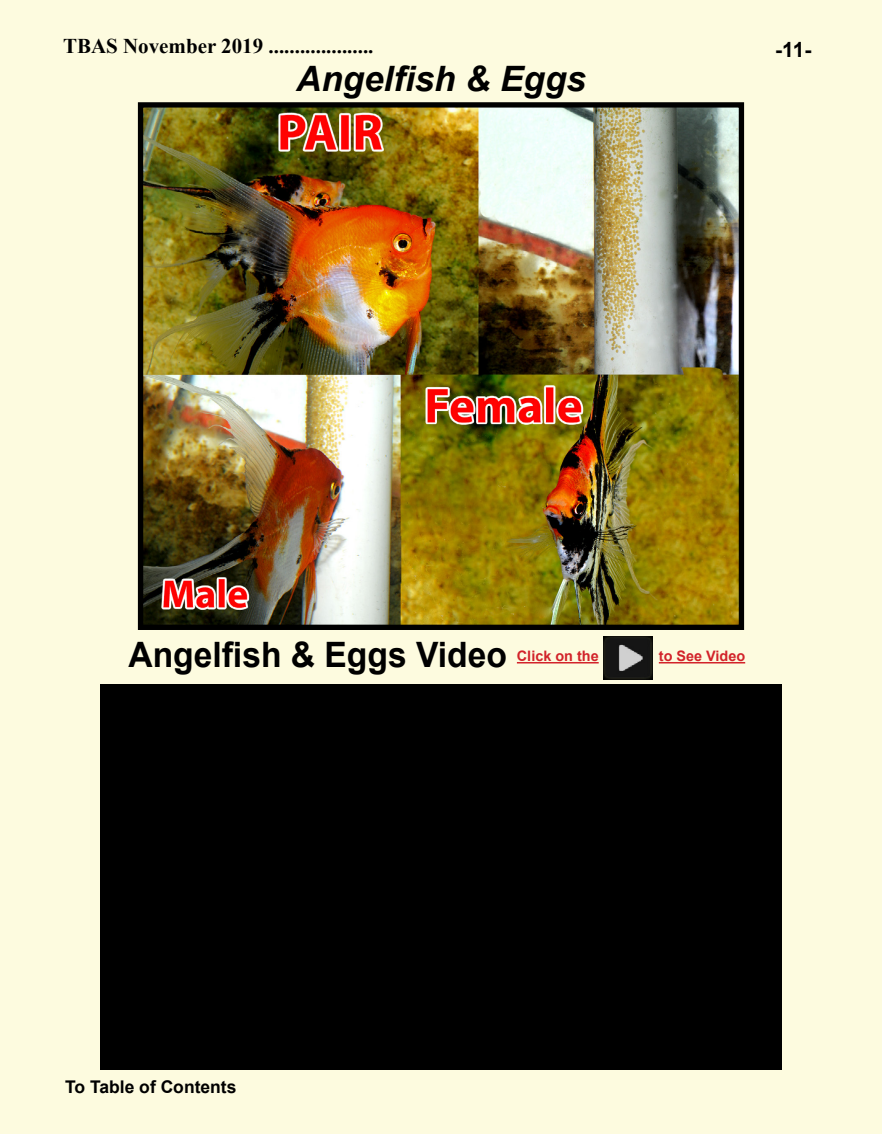
<style>
.page{position:relative;width:882px;height:1134px;background:#fdfbdf}
.page>*{position:absolute;margin:0;border:0;box-sizing:border-box;transform-origin:0 0}
.t1{font:700 35px "Arial";color:#000;scale:.96 1}
.t2{font:italic 700 35px "Arial";color:#000}
.t3{font:700 21px "Times New Roman";color:#000}
.t4{font:700 21px "Arial";color:#000}
.t5{font:700 17.5px "Arial";color:#000}
.t6{font:700 14.35px "Arial";color:#d2232a}
</style>
<div class="page">
<div style="left:101px;top:685px;width:680px;height:384px;background:#000"></div>
<hr style="left:517px;top:662px;width:82px;height:2px;background:#d2232a">
<hr style="left:659px;top:662px;width:86px;height:2px;background:#d2232a">
<img style="left:603px;top:636px;width:49px;height:43px">
<img style="left:144px;top:108px;width:594px;height:516px">
<div style="left:138px;top:102px;width:606px;height:528px;border:5px solid #000"></div>
<p class="t3" style="left:63px;top:31px;width:312px">TBAS November 2019 ....................</p>
<p class="t4" style="left:775px;top:34px;width:38px">-11-</p>
<h1 class="t2" style="left:296px;top:55px;width:291px">Angelfish &amp; Eggs</h1>
<h1 class="t1" style="left:129px;top:630px;width:396px">Angelfish &amp; Eggs Video</h1>
<p class="t6" style="left:517px;top:646px;width:83px">Click on the</p>
<p class="t6" style="left:659px;top:646px;width:88px">to See Video</p>
<p class="t5" style="left:65px;top:1075px;width:173px">To Table of Contents</p>
</div>
